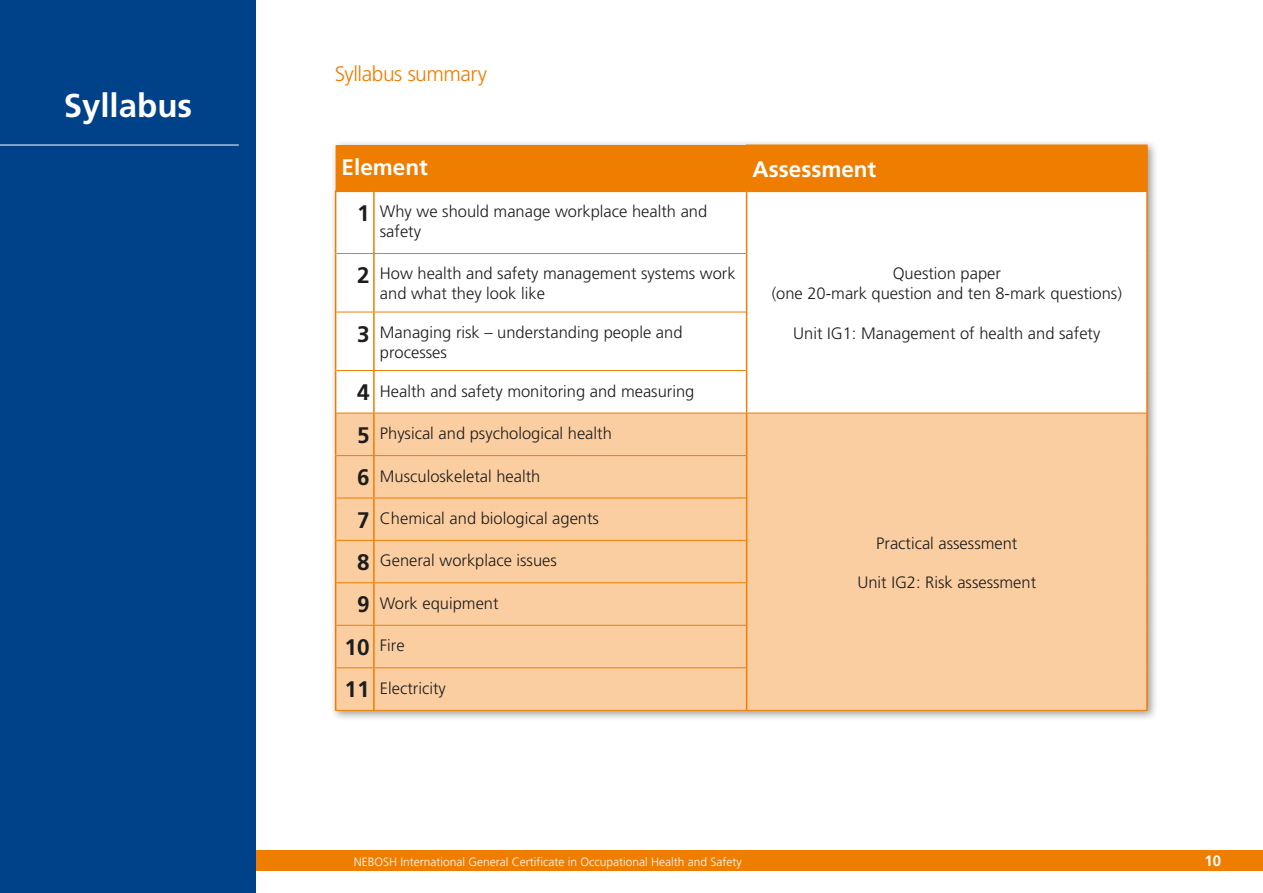
<style>
.page{position:relative;width:1263px;height:893px;background:#fff}
.page>*{position:absolute;margin:0;border:0;box-sizing:border-box;transform-origin:0 0}
.t1{font:700 33px "Frutiger";color:#fff}
.t2{font:700 22.5px "Frutiger LT Std";color:#fff}
.t3{font:300 21px "Frutiger";letter-spacing:-.025em;color:#ef7d00}
.t4{font:300 16.5px/19.8px "Frutiger";color:#1d1d1b}
.t5{font:700 15px "Frutiger LT Std";color:#fff}
.t6{font:300 12px "Frutiger";color:#fff}
.s1{font-family:"Frutiger LT Std";font-weight:700;font-size:22.5px}
</style>
<div class="page">
<div style="left:256px;top:850px;width:1007px;height:21px;background:#ef7d00"></div>
<div style="left:0;top:0;width:256px;height:893px;background:#004289"></div>
<hr style="left:0;top:145px;width:239px;height:1px;background:#fff">
<div style="left:330px;top:139px;width:829px;height:583px;background:#1d1d1b;opacity:.45"></div>
<div style="left:336px;top:145px;width:810px;height:46px;background:#ef7d00"></div>
<svg style="left:336px;top:192px;width:810px;height:221px"></svg>
<div style="left:336px;top:414px;width:810px;height:296px;background:#fbcea2"></div>
<hr style="left:335px;top:371px;width:1px;height:42px;background:#ef7d00">
<hr style="left:335px;top:668px;width:1px;height:42px;background:#ef7d00">
<hr style="left:373px;top:254px;width:2px;height:58px;background:#ef7d00">
<hr style="left:373px;top:312px;width:2px;height:58px;background:#ef7d00">
<hr style="left:373px;top:371px;width:2px;height:42px;background:#ef7d00">
<hr style="left:373px;top:413px;width:2px;height:42px;background:#ef7d00">
<hr style="left:373px;top:456px;width:2px;height:42px;background:#ef7d00">
<hr style="left:373px;top:498px;width:2px;height:42px;background:#ef7d00">
<hr style="left:373px;top:541px;width:2px;height:41px;background:#ef7d00">
<hr style="left:373px;top:583px;width:2px;height:42px;background:#ef7d00">
<hr style="left:373px;top:626px;width:2px;height:41px;background:#ef7d00">
<hr style="left:373px;top:668px;width:2px;height:42px;background:#ef7d00">
<hr style="left:746px;top:371px;width:1px;height:42px;background:#ef7d00">
<hr style="left:746px;top:668px;width:1px;height:42px;background:#ef7d00">
<hr style="left:747px;top:413px;width:399px;height:1px;background:#ef7d00">
<hr style="left:747px;top:710px;width:401px;height:1px;background:#ef7d00">
<hr style="left:1146px;top:413px;width:2px;height:43px;background:#ef7d00">
<hr style="left:1146px;top:456px;width:2px;height:42px;background:#ef7d00">
<hr style="left:1146px;top:498px;width:2px;height:42px;background:#ef7d00">
<hr style="left:1146px;top:540px;width:2px;height:43px;background:#ef7d00">
<hr style="left:1146px;top:583px;width:2px;height:42px;background:#ef7d00">
<hr style="left:1146px;top:625px;width:2px;height:43px;background:#ef7d00">
<hr style="left:1146px;top:668px;width:2px;height:42px;background:#ef7d00">
<hr style="left:335px;top:710px;width:39px;height:1px;background:#ef7d00">
<hr style="left:374px;top:710px;width:373px;height:1px;background:#ef7d00">
<hr style="left:335px;top:253px;width:1px;height:59px;background:#ef7d00">
<hr style="left:746px;top:253px;width:1px;height:59px;background:#ef7d00">
<hr style="left:336px;top:312px;width:38px;height:1px;background:#ef7d00">
<hr style="left:374px;top:312px;width:372px;height:1px;background:#ef7d00">
<hr style="left:336px;top:370px;width:38px;height:1px;background:#ef7d00">
<hr style="left:374px;top:370px;width:372px;height:1px;background:#ef7d00">
<hr style="left:335px;top:312px;width:1px;height:59px;background:#ef7d00">
<hr style="left:746px;top:312px;width:1px;height:59px;background:#ef7d00">
<hr style="left:336px;top:413px;width:38px;height:1px;background:#ef7d00">
<hr style="left:374px;top:413px;width:373px;height:1px;background:#ef7d00">
<hr style="left:335px;top:413px;width:1px;height:43px;background:#ef7d00">
<hr style="left:746px;top:413px;width:1px;height:43px;background:#ef7d00">
<hr style="left:336px;top:455px;width:38px;height:1px;background:#ef7d00">
<hr style="left:374px;top:455px;width:372px;height:1px;background:#ef7d00">
<hr style="left:335px;top:456px;width:1px;height:42px;background:#ef7d00">
<hr style="left:746px;top:456px;width:1px;height:42px;background:#ef7d00">
<hr style="left:336px;top:498px;width:38px;height:1px;background:#ef7d00">
<hr style="left:374px;top:498px;width:372px;height:1px;background:#ef7d00">
<hr style="left:335px;top:498px;width:1px;height:42px;background:#ef7d00">
<hr style="left:746px;top:498px;width:1px;height:42px;background:#ef7d00">
<hr style="left:336px;top:540px;width:38px;height:1px;background:#ef7d00">
<hr style="left:374px;top:540px;width:372px;height:1px;background:#ef7d00">
<hr style="left:335px;top:540px;width:1px;height:43px;background:#ef7d00">
<hr style="left:746px;top:540px;width:1px;height:43px;background:#ef7d00">
<hr style="left:336px;top:582px;width:38px;height:1px;background:#ef7d00">
<hr style="left:374px;top:582px;width:372px;height:1px;background:#ef7d00">
<hr style="left:335px;top:583px;width:1px;height:42px;background:#ef7d00">
<hr style="left:746px;top:583px;width:1px;height:42px;background:#ef7d00">
<hr style="left:336px;top:625px;width:38px;height:1px;background:#ef7d00">
<hr style="left:374px;top:625px;width:372px;height:1px;background:#ef7d00">
<hr style="left:336px;top:667px;width:38px;height:1px;background:#ef7d00">
<hr style="left:374px;top:667px;width:372px;height:1px;background:#ef7d00">
<hr style="left:335px;top:625px;width:1px;height:43px;background:#ef7d00">
<hr style="left:746px;top:625px;width:1px;height:43px;background:#ef7d00">
<hr style="left:746px;top:145px;width:402px;height:1px;background:#ef7d00">
<hr style="left:746px;top:145px;width:1px;height:46px;background:#ef7d00">
<hr style="left:1146px;top:145px;width:2px;height:46px;background:#ef7d00">
<hr style="left:335px;top:192px;width:1px;height:61px;background:#ef7d00">
<hr style="left:335px;top:191px;width:39px;height:1px;background:#ef7d00">
<hr style="left:374px;top:191px;width:373px;height:1px;background:#ef7d00">
<hr style="left:747px;top:191px;width:401px;height:1px;background:#ef7d00">
<hr style="left:373px;top:192px;width:2px;height:61px;background:#ef7d00">
<hr style="left:746px;top:192px;width:1px;height:61px;background:#ef7d00">
<hr style="left:1146px;top:192px;width:2px;height:61px;background:#ef7d00">
<hr style="left:1146px;top:253px;width:2px;height:59px;background:#ef7d00">
<hr style="left:1146px;top:312px;width:2px;height:59px;background:#ef7d00">
<hr style="left:1146px;top:371px;width:2px;height:42px;background:#ef7d00">
<hr style="left:336px;top:253px;width:38px;height:1px;background:#ef7d00">
<hr style="left:374px;top:253px;width:372px;height:1px;background:#ef7d00">
<h1 class="t1" style="left:64px;top:86px;width:130px">Syllabus</h1>
<p class="t3" style="left:335px;top:61px;width:154px">Syllabus summary</p>
<h2 class="t2" style="left:342px;top:154px;width:88px">Element</h2>
<h2 class="t2" style="left:753px;top:156px;width:125px">Assessment</h2>
<p class="t4" style="left:380px;top:202px;width:329px;text-indent:-23px"><span class="s1">1</span> Why we should manage workplace health and safety</p>
<p class="t4" style="left:772px;top:263px;width:352px;text-align:center">Question paper<br>(one 20-mark question and ten 8-mark questions)</p>
<p class="t4" style="left:793px;top:323px;width:309px">Unit IG1: Management of health and safety</p>
<p class="t4" style="left:380px;top:264px;width:357px;text-indent:-23px"><span class="s1">2</span> How health and safety management systems work and what they look like</p>
<p class="t4" style="left:380px;top:322px;width:304px;text-indent:-23px"><span class="s1">3</span> Managing risk – understanding people and processes</p>
<p class="t4" style="left:357px;top:381px;width:339px"><span class="s1">4</span> Health and safety monitoring and measuring</p>
<p class="t4" style="left:357px;top:423px;width:256px"><span class="s1">5</span> Physical and psychological health</p>
<p class="t4" style="left:357px;top:466px;width:185px"><span class="s1">6</span> Musculoskeletal health</p>
<p class="t4" style="left:357px;top:508px;width:243px"><span class="s1">7</span> Chemical and biological agents</p>
<p class="t4" style="left:357px;top:551px;width:201px"><span class="s1">8</span> General workplace issues</p>
<p class="t4" style="left:357px;top:593px;width:143px"><span class="s1">9</span> Work equipment</p>
<p class="t4" style="left:345px;top:636px;width:62px"><span class="s1">10</span> Fire</p>
<p class="t4" style="left:345px;top:678px;width:103px"><span class="s1">11</span> Electricity</p>
<p class="t4" style="left:876px;top:533px;width:143px">Practical assessment</p>
<p class="t4" style="left:857px;top:572px;width:180px">Unit IG2: Risk assessment</p>
<p class="t6" style="left:354px;top:855px;width:390px">NEBOSH International General Certificate in Occupational Health and Safety</p>
<p class="t5" style="left:1204px;top:852px;width:18px">10</p>
</div>
